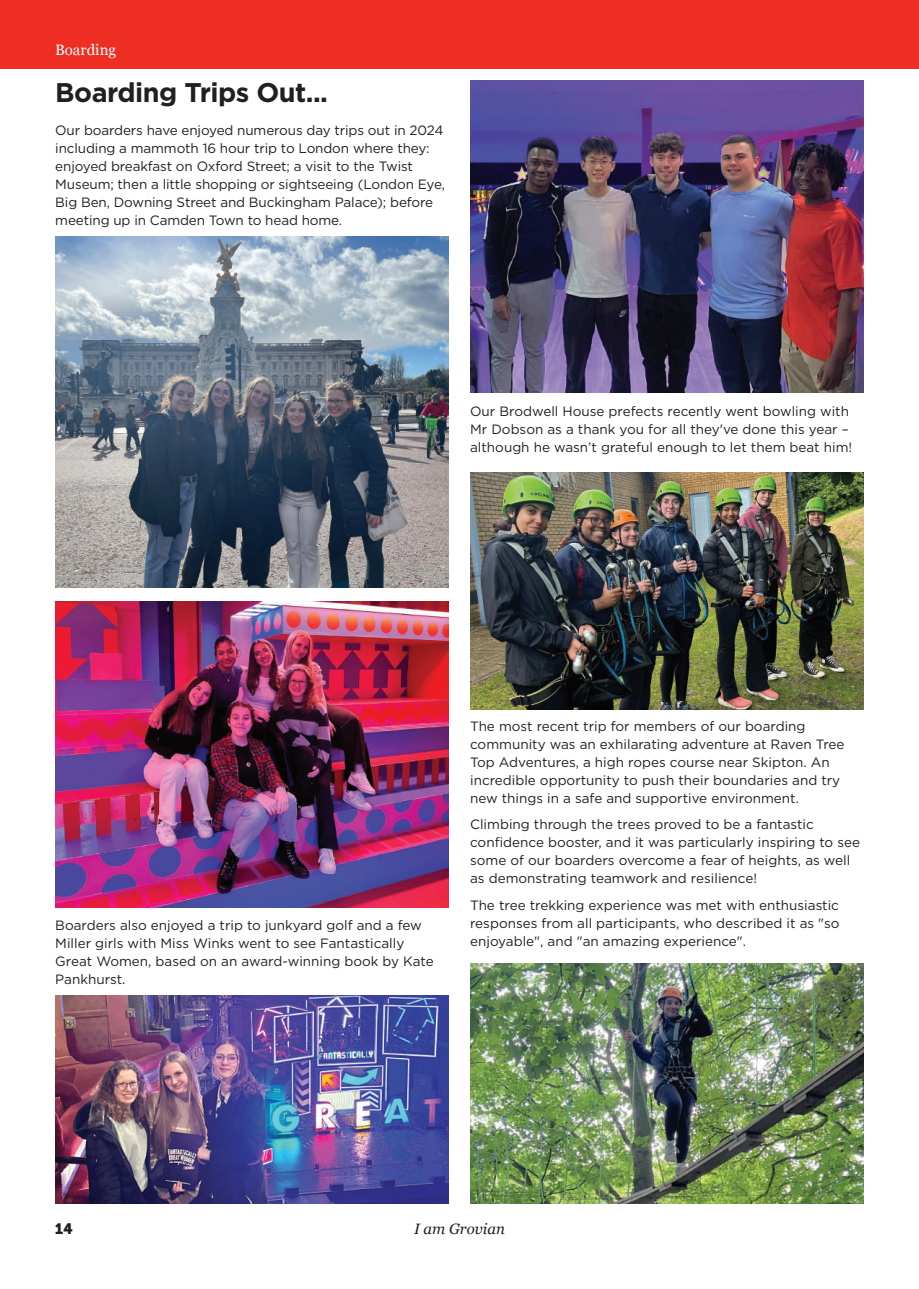
<style>
.page{position:relative;width:919px;height:1289px;background:#fff}
.page>*{position:absolute;margin:0;border:0;box-sizing:border-box;transform-origin:0 0}
.t1{font:700 27px "Gotham";letter-spacing:-.02em;color:#231f20}
.t2{font:italic 15px "Georgia";color:#231f20}
.t3{font:15px "Georgia";color:#fff}
.t4{font:15px "Museo 900";color:#231f20}
.t5{font:13.5px/18px "Gotham";color:#231f20}
</style>
<div class="page">
<div style="left:0;top:0;width:906px;height:68px;background:#ee2e22"></div>
<div style="left:906px;top:0;width:12px;height:68px;background:#ee2e22"></div>
<img style="left:55px;top:237px;width:394px;height:350px">
<img style="left:55px;top:601px;width:394px;height:306px">
<img style="left:55px;top:995px;width:394px;height:208px">
<img style="left:470px;top:81px;width:393px;height:312px">
<img style="left:470px;top:472px;width:393px;height:237px">
<img style="left:470px;top:963px;width:393px;height:240px">
<p class="t3" style="left:55px;top:39px;width:63px">Boarding</p>
<h1 class="t1" style="left:55px;top:75px;width:274px">Boarding Trips Out...</h1>
<p class="t5" style="left:55px;top:121px;width:391px">Our boarders have enjoyed numerous day trips out in 2024 including a mammoth 16 hour trip to London where they: enjoyed breakfast on Oxford Street; a visit to the Twist Museum; then a little shopping or sightseeing (London Eye, Big Ben, Downing Street and Buckingham Palace); before meeting up in Camden Town to head home.</p>
<p class="t5" style="left:470px;top:402px;width:383px">Our Brodwell House prefects recently went bowling with<br>Mr Dobson as a thank you for all they've done this year – although he wasn’t grateful enough to let them beat him!</p>
<p class="t5" style="left:55px;top:915px;width:380px">Boarders also enjoyed a trip to junkyard golf and a few Miller girls with Miss Winks went to see Fantastically Great Women, based on an award-winning book by Kate Pankhurst.</p>
<p class="t5" style="left:470px;top:716px;width:376px">The most recent trip for members of our boarding community was an exhilarating adventure at Raven Tree Top Adventures, a high ropes course near Skipton. An incredible opportunity to push their boundaries and try new things in a safe and supportive environment.</p>
<p class="t5" style="left:470px;top:815px;width:391px">Climbing through the trees proved to be a fantastic confidence booster, and it was particularly inspiring to see some of our boarders overcome a fear of heights, as well as demonstrating teamwork and resilience!</p>
<p class="t5" style="left:470px;top:895px;width:371px;text-align:justify">The tree trekking experience was met with enthusiastic responses from all participants, who described it as "so enjoyable", and "an amazing experience".</p>
<p class="t4" style="left:55px;top:1219px;width:19px">14</p>
<p class="t2" style="left:414px;top:1217px;width:92px">I am Grovian</p>
</div>
